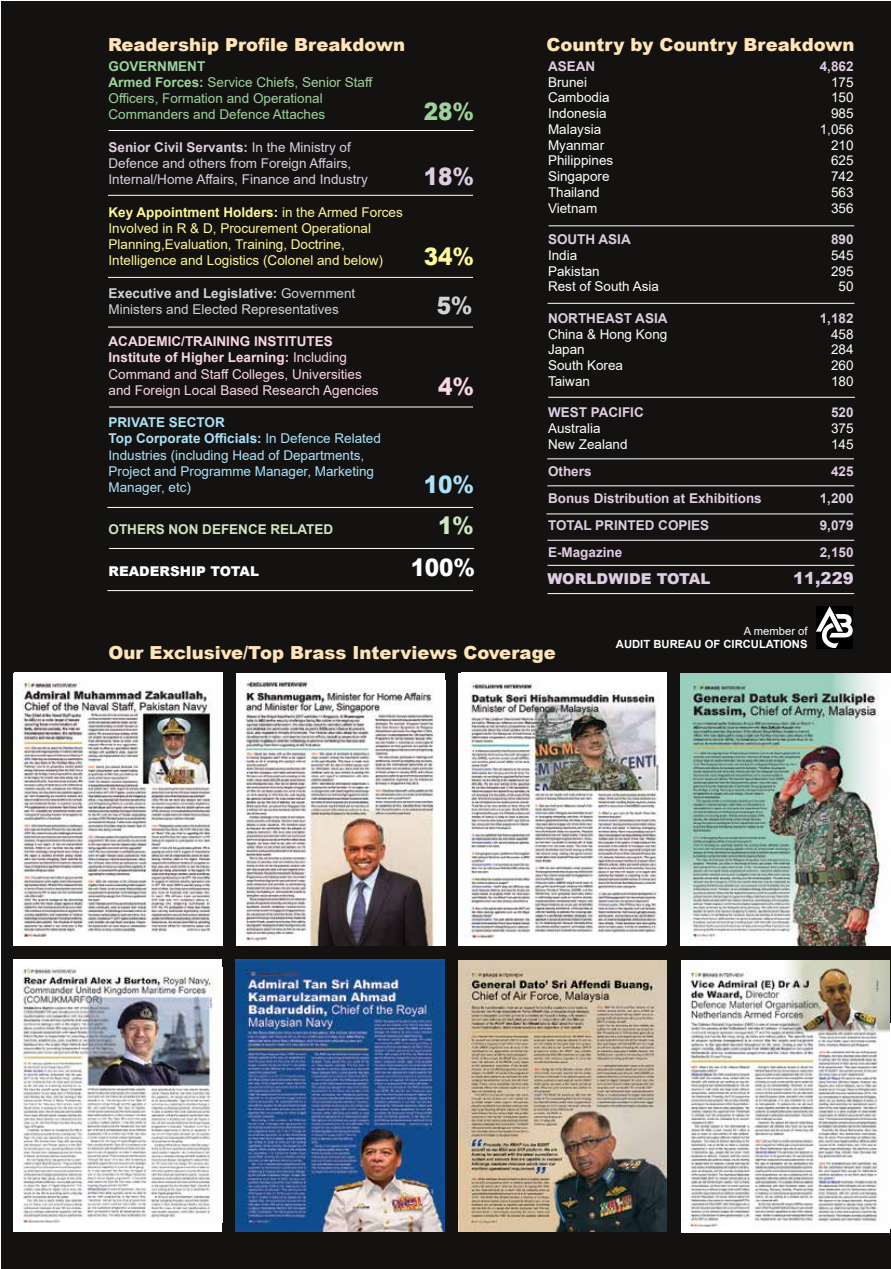
<style>
.page{position:relative;width:891px;height:1269px;background:#fff}
.page>*{position:absolute;margin:0;border:0;box-sizing:border-box;transform-origin:0 0}
.t1{font:900 24px "Arial";color:#fff;scale:.9 1}
.t2{font:900 24px "Arial";color:#9dd29c;scale:.9 1}
.t3{font:900 24px "Arial";color:#dfcce4;scale:.9 1}
.t4{font:900 24px "Arial";color:#fff799;scale:.9 1}
.t5{font:900 24px "Arial";color:#abe1fa;scale:.9 1}
.t6{font:900 24px "Arial";color:#cee6c1;scale:.9 1}
.t7{font:900 24px "Arial";color:#d1d3d4;scale:.9 1}
.t8{font:900 24px "Arial";color:#fad5e6;scale:.9 1}
.t9{font:900 18px "Arial";color:#ffe4b8}
.t10{font:900 16.5px "Arial";color:#dfcce4}
.t11{font:900 15px "Arial";color:#dfcce4}
.t12{font:13.5px/15.8px "Arial";color:#fff}
.t13{font:13.5px/16.2px "Arial";color:#fff799}
.t14{font:13.5px/16.2px "Arial";color:#abe1fa}
.t15{font:700 13.5px/27px "Arial";color:#dfcce4}
.t16{font:13.5px/16.2px "Arial";color:#fad5e6}
.t17{font:13.5px/16.2px "Arial";color:#dfcce4}
.t18{font:13.5px/16.2px "Arial";color:#9dd29c}
.t19{font:13.5px/16.2px "Arial";color:#d1d3d4}
.t20{font:700 13.5px "Arial";color:#cee6c1}
.t21{font:900 13.5px "Arial";color:#fff}
.t22{font:700 11.25px "Arial";color:#fff}
.t23{font:11.25px "Arial";color:#fff}
.s1{font-weight:700}
</style>
<div class="page">
<div style="left:1px;top:1px;width:890px;height:1268px;background:#131210"></div>
<div style="left:681px;top:1140px;width:209px;height:93px;background:#fff"></div>
<hr style="left:108px;top:327px;width:365px;height:1px;background:#fff">
<hr style="left:109px;top:407px;width:364px;height:1px;background:#fff">
<hr style="left:107px;top:507px;width:366px;height:1px;background:#fff">
<hr style="left:109px;top:548px;width:365px;height:1px;background:#fff">
<hr style="left:107px;top:590px;width:366px;height:1px;background:#fff">
<hr style="left:547px;top:593px;width:307px;height:1px;background:#fff">
<hr style="left:547px;top:540px;width:307px;height:1px;background:#fff">
<hr style="left:546px;top:514px;width:307px;height:1px;background:#fff">
<hr style="left:547px;top:485px;width:307px;height:1px;background:#fff">
<hr style="left:547px;top:458px;width:307px;height:1px;background:#fff">
<hr style="left:548px;top:397px;width:307px;height:1px;background:#fff">
<hr style="left:548px;top:303px;width:306px;height:1px;background:#fff">
<hr style="left:549px;top:225px;width:305px;height:1px;background:#fff">
<svg style="left:816px;top:606px;width:37px;height:42px"></svg>
<div style="left:13px;top:959px;width:209px;height:273px;background:#fff"></div>
<div style="left:13px;top:673px;width:210px;height:273px;background:#fff"></div>
<div style="left:236px;top:673px;width:208px;height:271px;background:#fff"></div>
<div style="left:459px;top:673px;width:207px;height:273px;background:#fff"></div>
<img style="left:465px;top:682px;width:202px;height:256px">
<img style="left:236px;top:680px;width:210px;height:266px">
<img style="left:14px;top:682px;width:198px;height:254px">
<img style="left:15px;top:968px;width:198px;height:255px">
<img style="left:681px;top:673px;width:209px;height:273px">
<img style="left:235px;top:959px;width:210px;height:272px">
<img style="left:681px;top:960px;width:209px;height:267px">
<img style="left:458px;top:961px;width:208px;height:271px">
<hr style="left:108px;top:277px;width:365px;height:1px;background:#fff">
<hr style="left:108px;top:195px;width:365px;height:1px;background:#fff">
<hr style="left:109px;top:130px;width:365px;height:1px;background:#fff">
<hr style="left:548px;top:565px;width:306px;height:1px;background:#fff">
<h2 class="t9" style="left:108px;top:31px;width:299px">Readership Profile Breakdown</h2>
<p class="t18" style="left:109px;top:58px;width:266px"><span class="s1">GOVERNMENT<br>Armed Forces:</span> Service Chiefs, Senior Staff<br>Officers, Formation and Operational<br>Commanders and Defence Attaches</p>
<p class="t17" style="left:109px;top:139px;width:261px"><span class="s1">Senior Civil Servants:</span> In the Ministry of<br>Defence and others from Foreign Affairs,<br>Internal/Home Affairs, Finance and Industry</p>
<p class="t13" style="left:109px;top:204px;width:296px"><span class="s1">Key Appointment Holders:</span> in the Armed Forces Involved in R &amp; D, Procurement Operational Planning,Evaluation, Training, Doctrine, Intelligence and Logistics (Colonel and below)</p>
<p class="t19" style="left:109px;top:285px;width:248px"><span class="s1">Executive and Legislative:</span> Government<br>Ministers and Elected Representatives</p>
<p class="t16" style="left:109px;top:333px;width:272px"><span class="s1">ACADEMIC/TRAINING INSTITUTES Institute of Higher Learning:</span> Including Command and Staff Colleges, Universities and Foreign Local Based Research Agencies</p>
<p class="t14" style="left:109px;top:414px;width:274px"><span class="s1">PRIVATE SECTOR<br>Top Corporate Officials:</span> In Defence Related<br>Industries (including Head of Departments,<br>Project and Programme Manager, Marketing<br>Manager, etc)</p>
<p class="t20" style="left:109px;top:520px;width:226px">OTHERS NON DEFENCE RELATED</p>
<p class="t21" style="left:109px;top:561px;width:152px">READERSHIP TOTAL</p>
<h1 class="t2" style="left:424px;top:94px;width:57px">28%</h1>
<h1 class="t3" style="left:424px;top:159px;width:57px">18%</h1>
<h1 class="t4" style="left:424px;top:239px;width:57px">34%</h1>
<h1 class="t7" style="left:437px;top:288px;width:41px">5%</h1>
<h1 class="t8" style="left:438px;top:369px;width:41px">4%</h1>
<h1 class="t5" style="left:424px;top:467px;width:57px">10%</h1>
<h1 class="t6" style="left:438px;top:508px;width:41px">1%</h1>
<h1 class="t1" style="left:411px;top:550px;width:73px">100%</h1>
<h2 class="t9" style="left:547px;top:31px;width:310px">Country by Country Breakdown</h2>
<p class="t15" style="left:548px;top:53px;width:49px">ASEAN</p>
<p class="t12" style="left:548px;top:74px;width:67px">Brunei<br>Cambodia<br>Indonesia<br>Malaysia<br>Myanmar<br>Philippines<br>Singapore<br>Thailand<br>Vietnam</p>
<p class="t15" style="left:548px;top:226px;width:84px">SOUTH ASIA</p>
<p class="t12" style="left:548px;top:247px;width:113px">India<br>Pakistan<br>Rest of South Asia</p>
<p class="t15" style="left:548px;top:305px;width:121px">NORTHEAST ASIA</p>
<p class="t12" style="left:548px;top:326px;width:121px">China &amp; Hong Kong<br>Japan<br>South Korea<br>Taiwan</p>
<p class="t15" style="left:548px;top:399px;width:97px">WEST PACIFIC</p>
<p class="t12" style="left:548px;top:420px;width:81px">Australia<br>New Zealand</p>
<p class="t15" style="left:548px;top:458px;width:215px">Others<br>Bonus Distribution at Exhibitions<br>TOTAL PRINTED COPIES<br>E-Magazine</p>
<p class="t15" style="left:820px;top:53px;width:35px">4,862</p>
<p class="t12" style="left:820px;top:74px;width:35px;text-align:right">175<br>150<br>985<br>1,056<br>210<br>625<br>742<br>563<br>356</p>
<p class="t15" style="left:831px;top:226px;width:24px">890</p>
<p class="t12" style="left:831px;top:247px;width:24px;text-align:center">545<br>295<br>50</p>
<p class="t15" style="left:820px;top:305px;width:35px">1,182</p>
<p class="t12" style="left:831px;top:326px;width:24px;text-align:justify">458<br>284<br>260<br>180</p>
<p class="t15" style="left:831px;top:399px;width:24px">520</p>
<p class="t12" style="left:831px;top:421px;width:24px">375<br>145</p>
<p class="t15" style="left:820px;top:458px;width:35px;text-align:justify;text-indent:11px">425<br>1,200<br>9,079<br>2,150</p>
<p class="t11" style="left:548px;top:568px;width:165px">WORLDWIDE TOTAL</p>
<p class="t10" style="left:793px;top:566px;width:62px">11,229</p>
<h2 class="t9" style="left:109px;top:640px;width:449px">Our Exclusive/Top Brass Interviews Coverage</h2>
<p class="t23" style="left:744px;top:623px;width:65px">A member of</p>
<p class="t22" style="left:616px;top:636px;width:193px">AUDIT BUREAU OF CIRCULATIONS</p>
</div>
